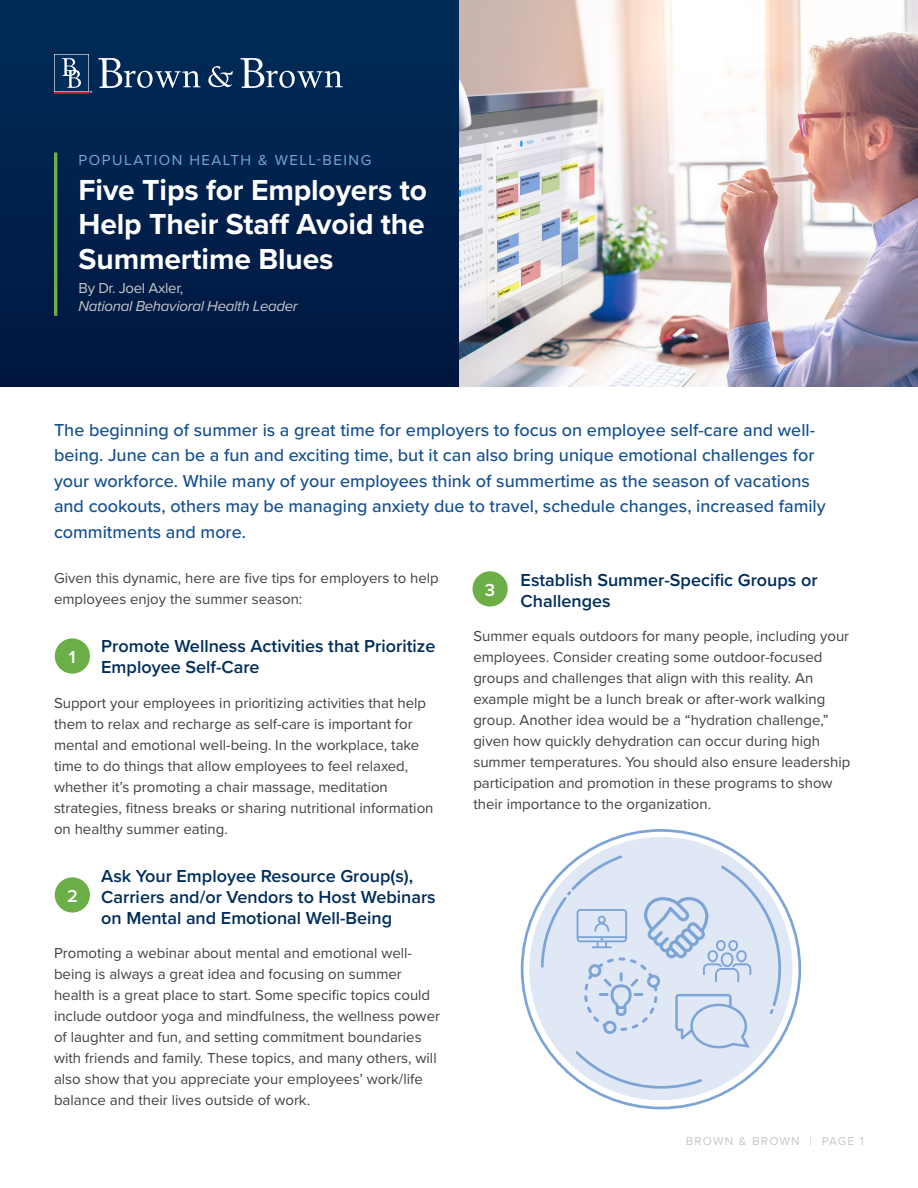
<style>
.page{position:relative;width:918px;height:1188px;background:#fff}
.page>*{position:absolute;margin:0;border:0;box-sizing:border-box;transform-origin:0 0}
.t1{font:700 30px/34.5px "Proxima Nova";letter-spacing:-.005em;color:#fff;text-align:justify}
.t2{font:500 18px/25.5px "Proxima Nova";color:#145091}
.t3{font:600 18px/21px "Proxima Nova";color:#002d5b}
.t4{font:600 18px "Proxima Nova";color:#fff}
.t5{font:15px/21px "Proxima Nova";color:#414042}
.t6{font:italic 15px "Proxima Nova";letter-spacing:-.02em;color:#c7c8ca}
.t7{font:15px "Proxima Nova";letter-spacing:.1em;color:#7ca4d6}
.t8{font:15px "Proxima Nova";letter-spacing:-.02em;color:#c7c8ca}
.t9{font:12px "Proxima Nova";letter-spacing:.1em;color:#c7c8ca}
</style>
<div class="page">
<div style="left:0;top:0;width:459px;height:387px;background:linear-gradient(to right,#00214c,#00214d)"></div>
<img style="left:459px;top:0;width:459px;height:387px">
<hr style="left:54px;top:153px;width:3px;height:163px;background:#6cae47">
<svg style="left:208px;top:66px;width:25px;height:21px"></svg>
<svg style="left:98px;top:58px;width:102px;height:30px;background:#38577a"></svg>
<svg style="left:241px;top:58px;width:102px;height:30px;background:#38577a"></svg>
<svg style="left:54px;top:54px;width:38px;height:39px"></svg>
<hr style="left:54px;top:92px;width:35px;height:1px;background:#bb2031">
<div style="left:55px;top:638px;width:35px;height:36px;background:#6cae47;border-radius:50%"></div>
<div style="left:55px;top:877px;width:35px;height:36px;background:#6cae47;border-radius:50%"></div>
<div style="left:529px;top:837px;width:264px;height:263px;background:#e0e7f5;border-radius:50%"></div>
<div style="left:472px;top:571px;width:36px;height:36px;background:#6cae47;border-radius:50%"></div>
<svg style="left:540px;top:853px;width:242px;height:237px"></svg>
<p class="t7" style="left:79px;top:149px;width:294px">POPULATION HEALTH &amp; WELL-BEING</p>
<h1 class="t1" style="left:79px;top:172px;width:350px">Five Tips for Employers to Help Their Staff Avoid the Summertime Blues</h1>
<p class="t8" style="left:79px;top:277px;width:106px">By Dr. Joel Axler,</p>
<p class="t6" style="left:79px;top:295px;width:221px">National Behavioral Health Leader</p>
<p class="t2" style="left:54px;top:416px;width:773px">The beginning of summer is a great time for employers to focus on employee self-care and well&shy;being. June can be a fun and exciting time, but it can also bring unique emotional challenges for your workforce. While many of your employees think of summertime as the season of vacations and cookouts, others may be managing anxiety due to travel, schedule changes, increased family commitments and more.</p>
<p class="t5" style="left:54px;top:567px;width:386px">Given this dynamic, here are five tips for employers to help employees enjoy the summer season:</p>
<p class="t3" style="left:101px;top:635px;width:336px">Promote Wellness Activities that Prioritize<br>Employee Self-Care</p>
<p class="t5" style="left:54px;top:692px;width:381px">Support your employees in prioritizing activities that help them to relax and recharge as self-care is important for mental and emotional well-being. In the workplace, take time to do things that allow employees to feel relaxed, whether it’s promoting a chair massage, meditation strategies, fitness breaks or sharing nutritional information on healthy summer eating.</p>
<p class="t3" style="left:101px;top:865px;width:336px">Ask Your Employee Resource Group(s),<br>Carriers and/or Vendors to Host Webinars on Mental and Emotional Well-Being</p>
<p class="t5" style="left:54px;top:942px;width:388px">Promoting a webinar about mental and emotional well&shy;being is always a great idea and focusing on summer health is a great place to start. Some specific topics could include outdoor yoga and mindfulness, the wellness power of laughter and fun, and setting commitment boundaries with friends and family. These topics, and many others, will also show that you appreciate your employees’ work/life balance and their lives outside of work.</p>
<p class="t3" style="left:521px;top:569px;width:298px">Establish Summer-Specific Groups or<br>Challenges</p>
<p class="t5" style="left:473px;top:625px;width:379px">Summer equals outdoors for many people, including your employees. Consider creating some outdoor-focused groups and challenges that align with this reality. An example might be a lunch break or after-work walking group. Another idea would be a “hydration challenge,” given how quickly dehydration can occur during high summer temperatures. You should also ensure leadership participation and promotion in these programs to show their importance to the organization.</p>
<p class="t4" style="left:485px;top:577px;width:12px">3</p>
<p class="t4" style="left:69px;top:644px;width:8px">1</p>
<p class="t4" style="left:67px;top:883px;width:12px">2</p>
<p class="t9" style="left:686px;top:1132px;width:180px">BROWN &amp; BROWN | PAGE 1</p>
</div>
